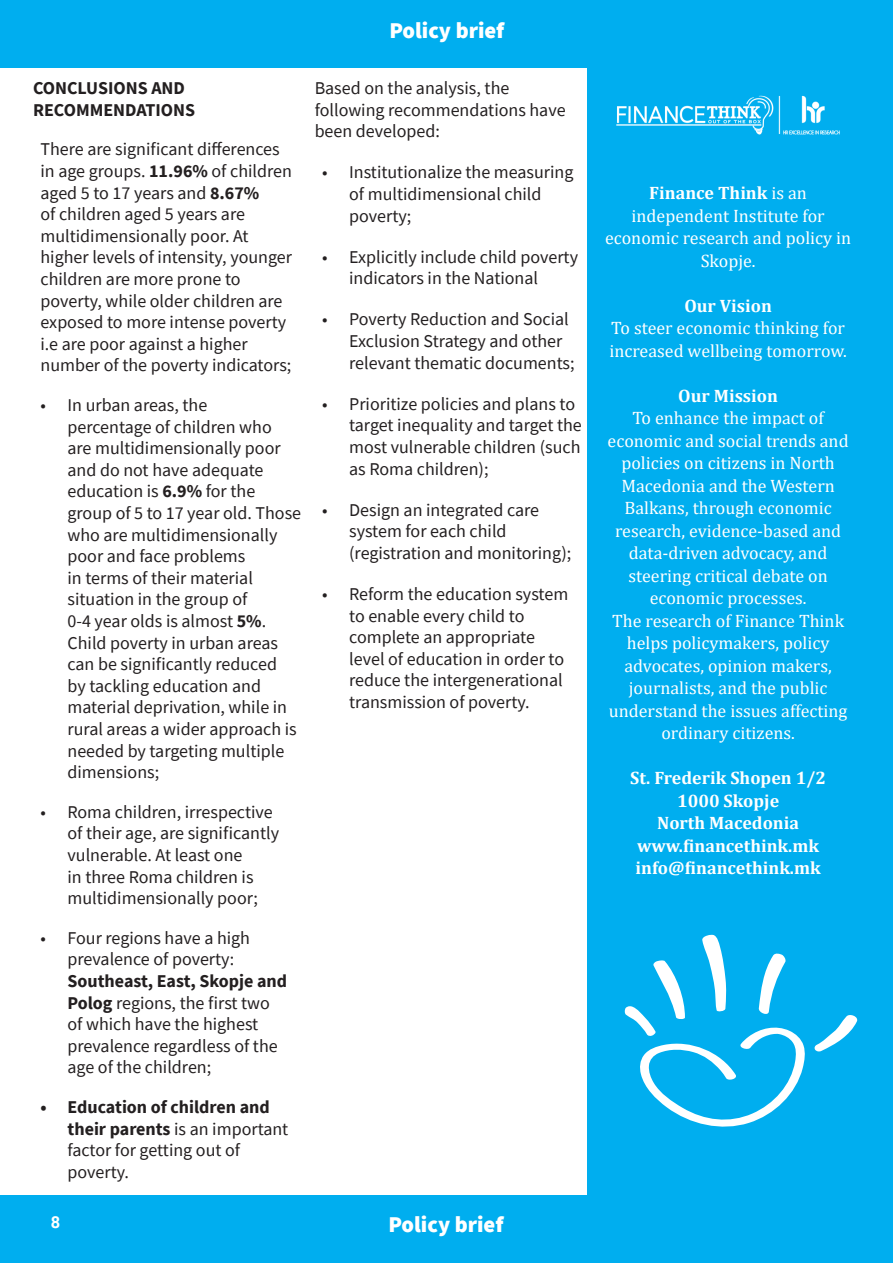
<style>
.page{position:relative;width:893px;height:1263px;background:#fff}
.page>*{position:absolute;margin:0;border:0;box-sizing:border-box;transform-origin:0 0}
.t1{font:900 22.5px "Source Sans Pro";color:#fff}
.BodyText{font:18px/21.6px "Source Sans Pro";color:#231f20}
.t2{font:18px/22.5px "Cambria";color:#fff;text-align:center}
.t3{font:700 18px "Cambria";color:#fff}
.BodyText-2{font:700 18px/21.6px "Source Sans Pro";color:#231f20}
.t4{font:700 16.5px "Roboto";color:#fff}
.s1{font-weight:700}
</style>
<div class="page">
<div style="left:0;top:0;width:893px;height:68px;background:#00aeef"></div>
<div style="left:0;top:1195px;width:893px;height:68px;background:#00aeef"></div>
<div style="left:587px;top:41px;width:306px;height:1154px;background:#00aeef"></div>
<img style="left:616px;top:95px;width:224px;height:40px">
<svg style="left:624px;top:934px;width:181px;height:193px"></svg>
<svg style="left:814px;top:1015px;width:44px;height:37px"></svg>
<p class="t1" style="left:389px;top:14px;width:117px">Policy brief</p>
<p class="BodyText-2" style="left:33px;top:77px;width:164px">CONCLUSIONS AND<br>RECOMMENDATIONS</p>
<p class="BodyText" style="left:40px;top:138px;width:253px">There are significant differences in age groups. <span class="s1">11.96%</span> of children aged 5 to 17 years and <span class="s1">8.67%<br></span>of children aged 5 years are multidimensionally poor. At higher levels of intensity, younger children are more prone to poverty, while older children are exposed to more intense poverty i.e are poor against a higher number of the poverty indicators;</p>
<p class="BodyText" style="left:68px;top:394px;width:235px;text-indent:-27px">• In urban areas, the<br>percentage of children who<br>are multidimensionally poor and do not have adequate education is <span class="s1">6.9%</span> for the group of 5 to 17 year old. Those who are multidimensionally poor and face problems<br>in terms of their material situation in the group of<br>0-4 year olds is almost <span class="s1">5%</span>.<br>Child poverty in urban areas can be significantly reduced<br>by tackling education and material deprivation, while in rural areas a wider approach is needed by targeting multiple dimensions;</p>
<p class="BodyText" style="left:68px;top:801px;width:213px;text-indent:-27px">• Roma children, irrespective of their age, are significantly vulnerable. At least one<br>in three Roma children is multidimensionally poor;</p>
<p class="BodyText" style="left:68px;top:927px;width:221px;text-indent:-27px">• Four regions have a high prevalence of poverty:<br><span class="s1">Southeast, East, Skopje and<br>Polog</span> regions, the first two of which have the highest prevalence regardless of the age of the children;</p>
<p class="BodyText" style="left:68px;top:1096px;width:222px;text-indent:-27px"><span class="s1">• Education of children and their parents</span> is an important factor for getting out of poverty.</p>
<p class="BodyText" style="left:315px;top:77px;width:252px">Based on the analysis, the following recommendations have been developed:</p>
<p class="BodyText" style="left:349px;top:162px;width:226px;text-indent:-27px">• Institutionalize the measuring of multidimensional child poverty;</p>
<p class="BodyText" style="left:349px;top:246px;width:230px;text-indent:-27px">• Explicitly include child poverty indicators in the National</p>
<p class="BodyText" style="left:349px;top:309px;width:227px;text-indent:-27px">• Poverty Reduction and Social<br>Exclusion Strategy and other relevant thematic documents;</p>
<p class="BodyText" style="left:349px;top:393px;width:234px;text-indent:-27px">• Prioritize policies and plans to target inequality and target the most vulnerable children (such as Roma children);</p>
<p class="BodyText" style="left:349px;top:499px;width:224px;text-indent:-27px">• Design an integrated care system for each child (registration and monitoring);</p>
<p class="BodyText" style="left:349px;top:583px;width:221px;text-indent:-27px">• Reform the education system to enable every child to complete an appropriate level of education in order to reduce the intergenerational transmission of poverty.</p>
<p class="t4" style="left:51px;top:1210px;width:11px">8</p>
<p class="t1" style="left:388px;top:1209px;width:117px">Policy brief</p>
<p class="t2" style="left:605px;top:182px;width:248px"><span class="s1">Finance Think</span> is an independent Institute for economic research and policy in<br>Skopje.</p>
<p class="t3" style="left:684px;top:293px;width:89px">Our Vision</p>
<p class="t2" style="left:609px;top:317px;width:239px;text-align:left">To steer economic thinking for increased wellbeing tomorrow.</p>
<p class="t3" style="left:678px;top:383px;width:101px">Our Mission</p>
<p class="t2" style="left:608px;top:407px;width:243px">To enhance the impact of economic and social trends and policies on citizens in North<br>Macedonia and the Western<br>Balkans, through economic research, evidence-based and data-driven advocacy, and steering critical debate on economic processes.</p>
<p class="t2" style="left:609px;top:609px;width:240px">The research of Finance Think helps policymakers, policy advocates, opinion makers, journalists, and the public understand the issues affecting ordinary citizens.</p>
<p class="t3" style="left:630px;top:765px;width:198px">St. Frederik Shopen 1/2</p>
<p class="t3" style="left:677px;top:788px;width:104px">1000 Skopje</p>
<p class="t3" style="left:657px;top:810px;width:143px">North Macedonia</p>
<p class="t3" style="left:637px;top:833px;width:183px">www.financethink.mk</p>
<p class="t3" style="left:635px;top:855px;width:187px">info@financethink.mk</p>
</div>
